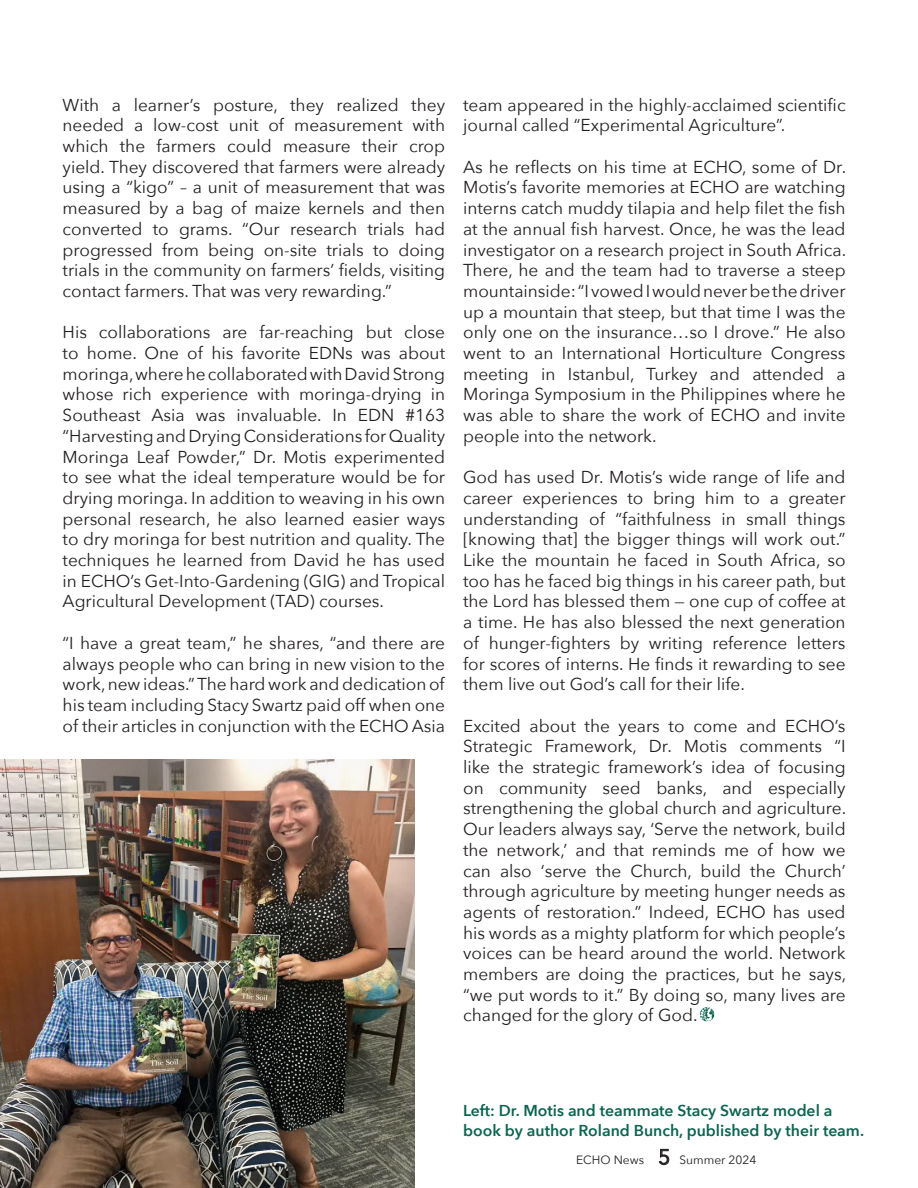
<style>
.page{position:relative;width:918px;height:1188px;background:#fff}
.page>*{position:absolute;margin:0;border:0;box-sizing:border-box;transform-origin:0 0}
.t1{font:17.25px/20.7px "Avenir Next";color:#231f20;text-align:justify}
.ECHO_News_paragraphs{font:600 15.75px/19.8px "Avenir Next";color:#0c6451}
.t2{font:12px "Avenir Next";color:#231f20}
.s1{font-size:21px}
</style>
<div class="page">
<img style="left:0;top:759px;width:414px;height:429px">
<img style="left:699px;top:1006px;width:16px;height:16px">
<p class="t1" style="left:63px;top:94px;width:384px">With a learner’s posture, they realized they needed a low-cost unit of measurement with which the farmers could measure their crop yield. They discovered that farmers were already using a “kigo” – a unit of measurement that was measured by a bag of maize kernels and then converted to grams. “Our research trials had progressed from being on-site trials to doing trials in the community on farmers’ fields, visiting contact farmers. That was very rewarding.”</p>
<p class="t1" style="left:63px;top:321px;width:384px">His collaborations are far-reaching but close to home. One of his favorite EDNs was about moringa, where he collaborated with David Strong whose rich experience with moringa-drying in Southeast Asia was invaluable. In EDN #163 “Harvesting and Drying Considerations for Quality Moringa Leaf Powder,” Dr. Motis experimented to see what the ideal temperature would be for drying moringa. In addition to weaving in his own personal research, he also learned easier ways to dry moringa for best nutrition and quality. The techniques he learned from David he has used in ECHO’s Get-Into-Gardening (GIG) and Tropical Agricultural Development (TAD) courses.</p>
<p class="t1" style="left:63px;top:632px;width:384px">“I have a great team,” he shares, “and there are always people who can bring in new vision to the work, new ideas.” The hard work and dedication of his team including Stacy Swartz paid off when one of their articles in conjunction with the ECHO Asia</p>
<p class="t1" style="left:463px;top:94px;width:384px">team appeared in the highly-acclaimed scientific journal called “Experimental Agriculture”.</p>
<p class="t1" style="left:463px;top:156px;width:385px">As he reflects on his time at ECHO, some of Dr.<br>Motis’s favorite memories at ECHO are watching interns catch muddy tilapia and help filet the fish at the annual fish harvest. Once, he was the lead investigator on a research project in South Africa.<br>There, he and the team had to traverse a steep mountainside: “I vowed I would never be the driver up a mountain that steep, but that time I was the only one on the insurance…so I drove.” He also went to an International Horticulture Congress meeting in Istanbul, Turkey and attended a Moringa Symposium in the Philippines where he was able to share the work of ECHO and invite people into the network.</p>
<p class="t1" style="left:463px;top:466px;width:384px">God has used Dr. Motis’s wide range of life and career experiences to bring him to a greater understanding of “faithfulness in small things [knowing that] the bigger things will work out.” Like the mountain he faced in South Africa, so too has he faced big things in his career path, but the Lord has blessed them — one cup of coffee at a time. He has also blessed the next generation of hunger-fighters by writing reference letters for scores of interns. He finds it rewarding to see them live out God’s call for their life.</p>
<p class="t1" style="left:463px;top:715px;width:385px">Excited about the years to come and ECHO’s Strategic Framework, Dr. Motis comments “I like the strategic framework’s idea of focusing on community seed banks, and especially strengthening the global church and agriculture.<br>Our leaders always say, ‘Serve the network, build the network,’ and that reminds me of how we can also ‘serve the Church, build the Church’ through agriculture by meeting hunger needs as agents of restoration.” Indeed, ECHO has used his words as a mighty platform for which people’s voices can be heard around the world. Network members are doing the practices, but he says, “we put words to it.” By doing so, many lives are changed for the glory of God.</p>
<p class="ECHO_News_paragraphs" style="left:463px;top:1101px;width:402px">Left: Dr. Motis and teammate Stacy Swartz model a book by author Roland Bunch, published by their team.</p>
<p class="t2" style="left:576px;top:1150px;width:182px">ECHO News <span class="s1">5</span> Summer 2024</p>
</div>
